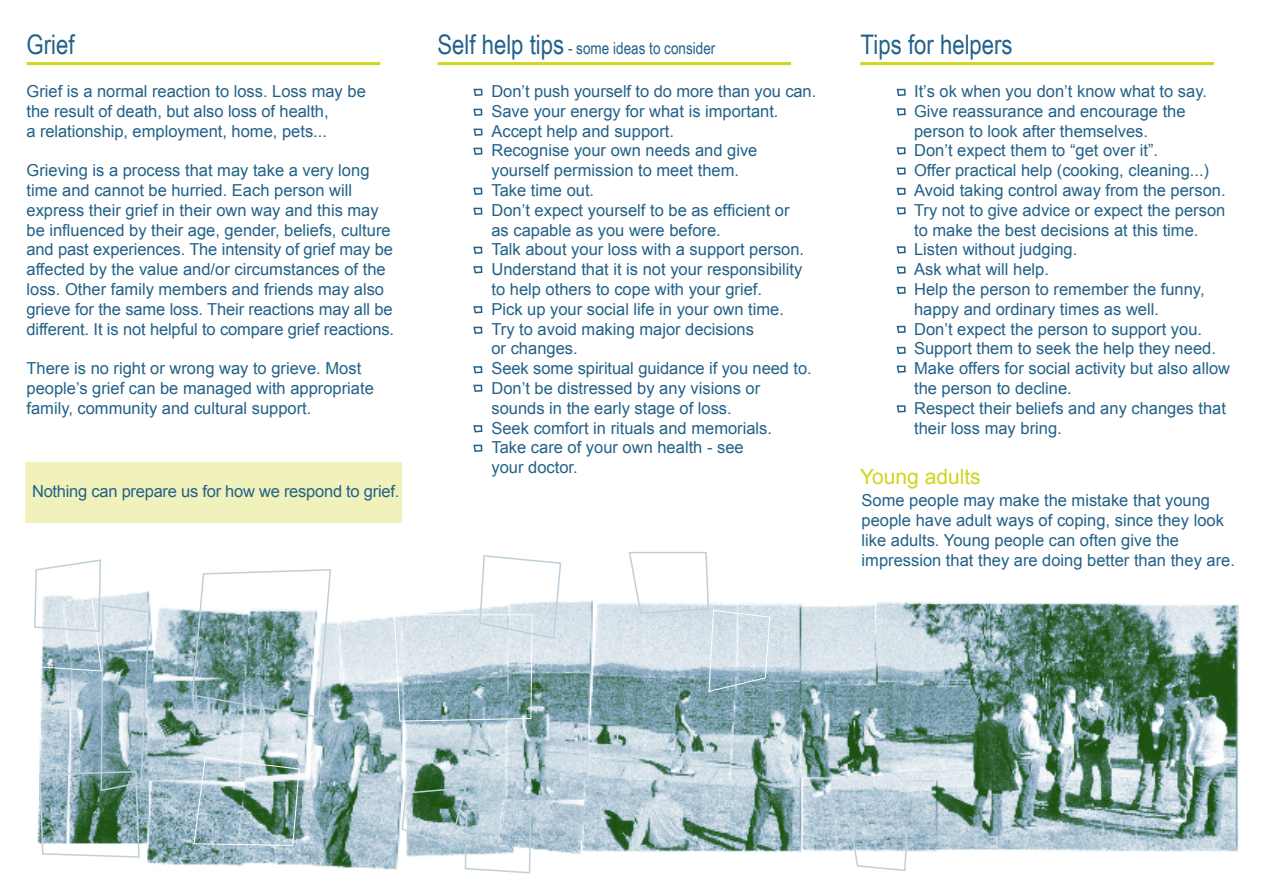
<style>
.page{position:relative;width:1263px;height:893px;background:#fff}
.page>*{position:absolute;margin:0;border:0;box-sizing:border-box;transform-origin:0 0}
.t1{font:27px "Arial Narrow";color:#226189}
.t2{font:21px "Arial";color:#d0d51d}
.t3{font:16.5px/19.8px "Arial";color:#226189}
.t4{font:16.5px "Arial Narrow";color:#226189}
.s1{font-size:27px}
</style>
<div class="page">
<svg style="left:473px;top:89px;width:9px;height:7px"></svg>
<svg style="left:473px;top:109px;width:9px;height:7px"></svg>
<svg style="left:473px;top:129px;width:9px;height:7px"></svg>
<svg style="left:473px;top:148px;width:9px;height:7px"></svg>
<svg style="left:473px;top:188px;width:9px;height:7px"></svg>
<svg style="left:473px;top:208px;width:9px;height:7px"></svg>
<svg style="left:473px;top:247px;width:9px;height:7px"></svg>
<svg style="left:473px;top:266px;width:9px;height:7px"></svg>
<svg style="left:473px;top:306px;width:9px;height:7px"></svg>
<svg style="left:473px;top:327px;width:9px;height:7px"></svg>
<svg style="left:473px;top:366px;width:9px;height:7px"></svg>
<svg style="left:473px;top:385px;width:9px;height:7px"></svg>
<svg style="left:473px;top:425px;width:9px;height:7px"></svg>
<svg style="left:473px;top:445px;width:9px;height:7px"></svg>
<hr style="left:27px;top:62px;width:353px;height:3px;background:#d0d51d">
<hr style="left:438px;top:62px;width:353px;height:3px;background:#d0d51d">
<hr style="left:860px;top:62px;width:354px;height:3px;background:#d0d51d">
<div style="left:26px;top:463px;width:375px;height:60px;background:#f1f2bb"></div>
<svg style="left:897px;top:89px;width:9px;height:7px"></svg>
<svg style="left:897px;top:108px;width:9px;height:8px"></svg>
<svg style="left:897px;top:147px;width:9px;height:8px"></svg>
<svg style="left:897px;top:168px;width:9px;height:7px"></svg>
<svg style="left:897px;top:188px;width:9px;height:7px"></svg>
<svg style="left:897px;top:207px;width:9px;height:8px"></svg>
<svg style="left:897px;top:246px;width:9px;height:8px"></svg>
<svg style="left:897px;top:267px;width:9px;height:7px"></svg>
<svg style="left:897px;top:287px;width:9px;height:7px"></svg>
<svg style="left:897px;top:326px;width:9px;height:7px"></svg>
<svg style="left:897px;top:347px;width:9px;height:7px"></svg>
<svg style="left:897px;top:366px;width:9px;height:7px"></svg>
<svg style="left:897px;top:405px;width:9px;height:8px"></svg>
<img style="left:525px;top:602px;width:714px;height:272px">
<svg style="left:41px;top:552px;width:867px;height:321px"></svg>
<svg style="left:37px;top:552px;width:263px;height:294px"></svg>
<svg style="left:34px;top:558px;width:68px;height:75px"></svg>
<p class="t1" style="left:27px;top:24px;width:49px">Grief</p>
<p class="t4" style="left:437px;top:36px;width:279px"><span class="s1">Self help tips</span> - some ideas to consider</p>
<p class="t1" style="left:860px;top:24px;width:154px">Tips for helpers</p>
<p class="t3" style="left:27px;top:82px;width:341px">Grief is a normal reaction to loss. Loss may be</p>
<p class="t3" style="left:27px;top:101px;width:304px">the result of death, but also loss of health,</p>
<p class="t3" style="left:27px;top:121px;width:302px">a relationship, employment, home, pets...</p>
<p class="t3" style="left:27px;top:161px;width:344px">Grieving is a process that may take a very long</p>
<p class="t3" style="left:27px;top:181px;width:327px">time and cannot be hurried. Each person will</p>
<p class="t3" style="left:27px;top:200px;width:354px">express their grief in their own way and this may</p>
<p class="t3" style="left:27px;top:220px;width:369px">be influenced by their age, gender, beliefs, culture and past experiences. The intensity of grief may be affected by the value and/or circumstances of the loss. Other family members and friends may also grieve for the same loss. Their reactions may all be different. It is not helpful to compare grief reactions.</p>
<p class="t3" style="left:27px;top:359px;width:336px">There is no right or wrong way to grieve. Most</p>
<p class="t3" style="left:27px;top:379px;width:349px">people’s grief can be managed with appropriate family, community and cultural support.</p>
<p class="t3" style="left:32px;top:482px;width:369px">Nothing can prepare us for how we respond to grief.</p>
<p class="t3" style="left:491px;top:81px;width:326px">Don’t push yourself to do more than you can.</p>
<p class="t3" style="left:491px;top:101px;width:289px">Save your energy for what is important.</p>
<p class="t3" style="left:491px;top:121px;width:184px">Accept help and support.</p>
<p class="t3" style="left:491px;top:141px;width:267px">Recognise your own needs and give</p>
<p class="t3" style="left:491px;top:161px;width:249px">yourself permission to meet them.</p>
<p class="t3" style="left:491px;top:180px;width:104px">Take time out.</p>
<p class="t3" style="left:491px;top:200px;width:300px">Don’t expect yourself to be as efficient or</p>
<p class="t3" style="left:491px;top:220px;width:231px">as capable as you were before.</p>
<p class="t3" style="left:491px;top:240px;width:314px">Talk about your loss with a support person.</p>
<p class="t3" style="left:491px;top:260px;width:312px">Understand that it is not your responsibility</p>
<p class="t3" style="left:491px;top:279px;width:272px">to help others to cope with your grief.</p>
<p class="t3" style="left:491px;top:299px;width:294px">Pick up your social life in your own time.</p>
<p class="t3" style="left:491px;top:319px;width:264px">Try to avoid making major decisions</p>
<p class="t3" style="left:491px;top:339px;width:88px">or changes.</p>
<p class="t3" style="left:491px;top:359px;width:322px">Seek some spiritual guidance if you need to.</p>
<p class="t3" style="left:491px;top:378px;width:270px">Don’t be distressed by any visions or</p>
<p class="t3" style="left:491px;top:398px;width:242px">sounds in the early stage of loss.</p>
<p class="t3" style="left:491px;top:418px;width:282px">Seek comfort in rituals and memorials.</p>
<p class="t3" style="left:491px;top:438px;width:254px">Take care of your own health - see</p>
<p class="t3" style="left:491px;top:458px;width:88px">your doctor.</p>
<p class="t3" style="left:914px;top:82px;width:294px">It’s ok when you don’t know what to say.</p>
<p class="t3" style="left:914px;top:101px;width:273px">Give reassurance and encourage the</p>
<p class="t3" style="left:914px;top:121px;width:235px">person to look after themselves.</p>
<p class="t3" style="left:914px;top:141px;width:245px">Don’t expect them to “get over it”.</p>
<p class="t3" style="left:914px;top:161px;width:296px">Offer practical help (cooking, cleaning...)</p>
<p class="t3" style="left:914px;top:181px;width:313px">Avoid taking control away from the person.</p>
<p class="t3" style="left:914px;top:200px;width:313px">Try not to give advice or expect the person to make the best decisions at this time.</p>
<p class="t3" style="left:914px;top:240px;width:165px">Listen without judging.</p>
<p class="t3" style="left:914px;top:260px;width:136px">Ask what will help.</p>
<p class="t3" style="left:914px;top:280px;width:292px">Help the person to remember the funny,</p>
<p class="t3" style="left:914px;top:299px;width:246px">happy and ordinary times as well.</p>
<p class="t3" style="left:914px;top:319px;width:289px">Don’t expect the person to support you.</p>
<p class="t3" style="left:914px;top:339px;width:303px">Support them to seek the help they need.</p>
<p class="t3" style="left:914px;top:359px;width:318px">Make offers for social activity but also allow</p>
<p class="t3" style="left:914px;top:379px;width:159px">the person to decline.</p>
<p class="t3" style="left:914px;top:398px;width:313px">Respect their beliefs and any changes that</p>
<p class="t3" style="left:914px;top:418px;width:149px">their loss may bring.</p>
<p class="t2" style="left:860px;top:463px;width:122px">Young adults</p>
<p class="t3" style="left:862px;top:491px;width:350px">Some people may make the mistake that young</p>
<p class="t3" style="left:862px;top:510px;width:364px">people have adult ways of coping, since they look</p>
<p class="t3" style="left:862px;top:530px;width:319px">like adults. Young people can often give the</p>
<p class="t3" style="left:862px;top:550px;width:375px">impression that they are doing better than they are.</p>
</div>
